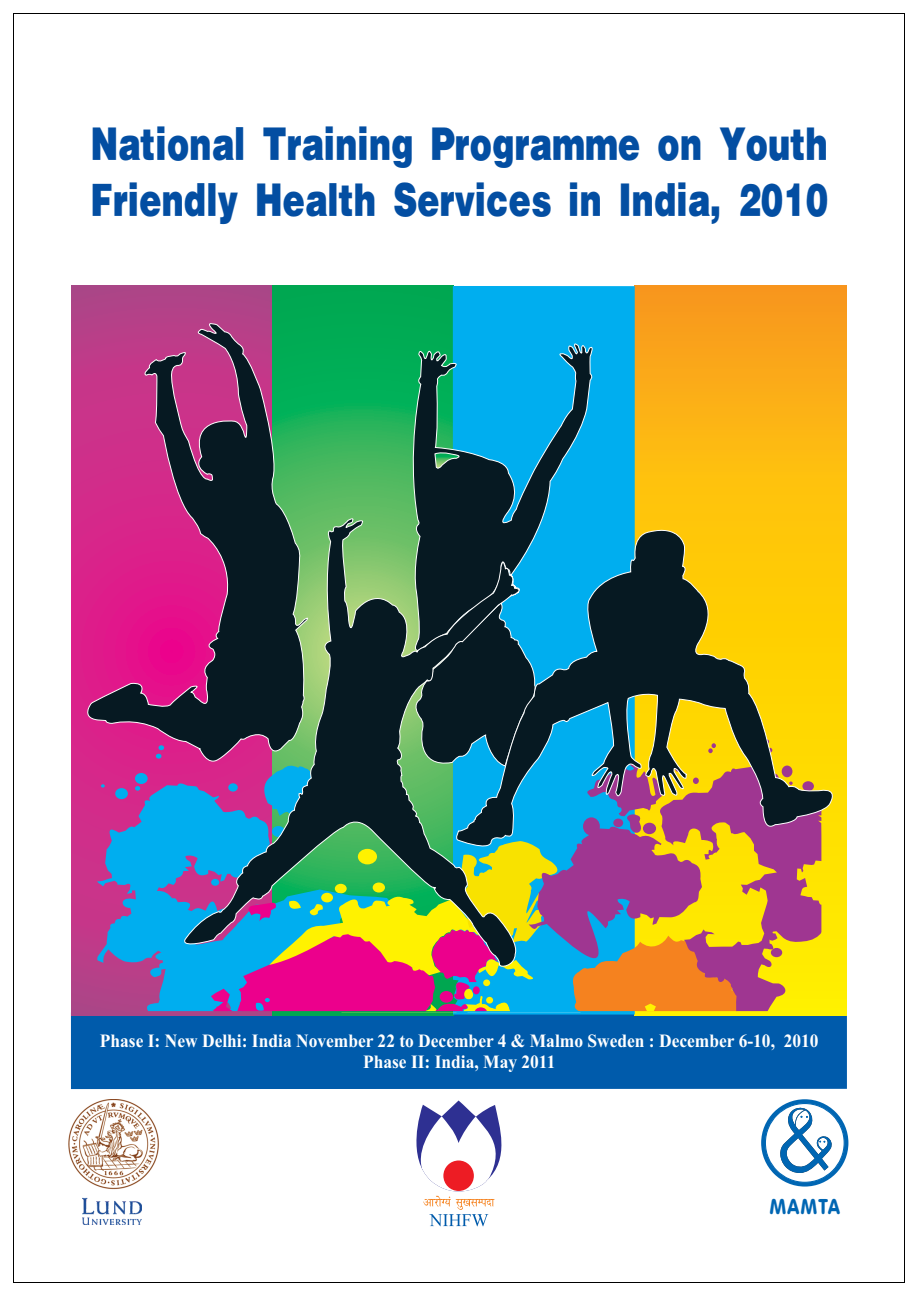
<style>
.page{position:relative;width:918px;height:1296px;background:#fff}
.page>*{position:absolute;margin:0;border:0;box-sizing:border-box;transform-origin:0 0}
.t1{font:900 50.25px/55.8px "Helvetica";color:#034ea2;scale:.74 1}
.t2{font:21.15px "VAG Rounded BT";letter-spacing:.085em;color:#0066b3;scale:.89 1}
.t3{font:700 18.75px/20.7px "Times New Roman";color:#fff;text-align:center;scale:.93 1}
</style>
<div class="page">
<div style="left:71px;top:1012px;width:776px;height:77px;background:#005bab"></div>
<svg style="left:271px;top:286px;width:182px;height:730px;background:#1aaf58"></svg>
<svg style="left:635px;top:286px;width:212px;height:730px;background:#fcb612"></svg>
<div style="left:453px;top:286px;width:182px;height:729px;background:#00aeef"></div>
<svg style="left:71px;top:286px;width:200px;height:730px;background:#bf3788"></svg>
<div style="left:135px;top:773px;width:13px;height:11px;background:#00aeef;border-radius:50%"></div>
<svg style="left:97px;top:782px;width:110px;height:229px;background:#4f7dc5"></svg>
<svg style="left:207px;top:852px;width:614px;height:159px;background:#b0766d"></svg>
<svg style="left:406px;top:338px;width:187px;height:186px"></svg>
<svg style="left:434px;top:451px;width:27px;height:19px"></svg>
<svg style="left:182px;top:516px;width:344px;height:457px;background:#52725d"></svg>
<svg style="left:80px;top:320px;width:230px;height:448px;background:#803264"></svg>
<svg style="left:416px;top:1101px;width:86px;height:125px"></svg>
<div style="left:443px;top:1161px;width:31px;height:30px;background:#ed1c24;border-radius:50%"></div>
<svg style="left:761px;top:1099px;width:88px;height:88px"></svg>
<img style="left:69px;top:1100px;width:90px;height:90px">
<img style="left:83px;top:1197px;width:58px;height:27px">
<svg style="left:455px;top:524px;width:384px;height:328px"></svg>
<h1 class="t1" style="left:91px;top:115px;width:999px">National Training Programme on Youth<br>Friendly Health Services in India, 2010</h1>
<p class="t3" style="left:100px;top:1032px;width:774px">Phase I: New Delhi: India November 22 to December 4 &amp; Malmo Sweden : December 6-10, 2010<br>Phase II: India, May 2011</p>
<p class="t2" style="left:770px;top:1198px;width:80px">MAMTA</p>
</div>
